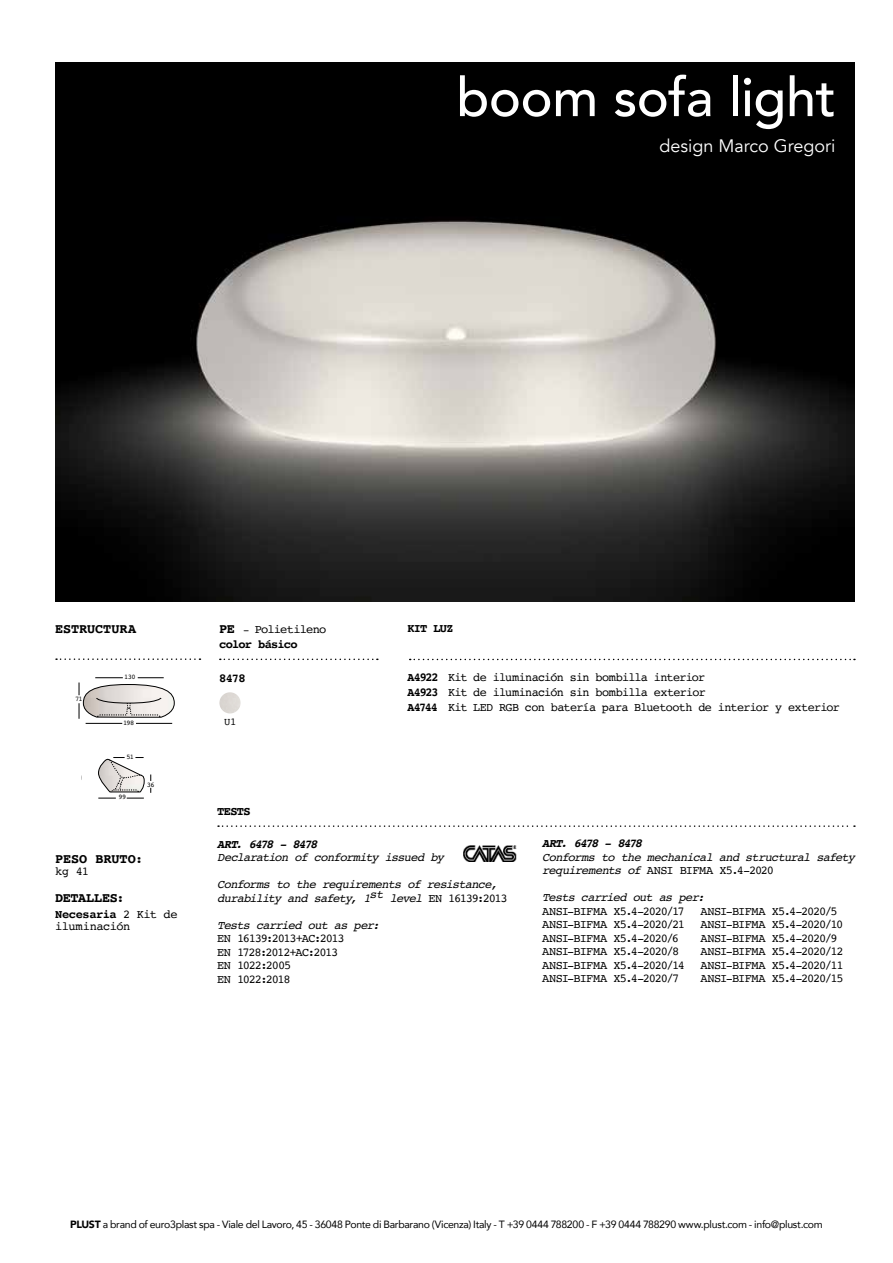
<style>
.page{position:relative;width:893px;height:1263px;background:#fff}
.page>*{position:absolute;margin:0;border:0;box-sizing:border-box;transform-origin:0 0}
.t1{font:500 54px "Avenir";letter-spacing:-.01em;color:#fff}
.t2{font:18px "Avenir";color:#fff}
.t3{font:700 13.5px "Courier";letter-spacing:-.005em;color:#000}
.t4{font:700 13.5px "Courier";letter-spacing:-.03em;color:#000}
.t5{font:12px/13.5px "Courier";letter-spacing:-.065em;color:#000}
.t6{font:italic 12px/13.5px "Courier";letter-spacing:-.065em;color:#000}
.t7{font:12px/13.5px "Courier";letter-spacing:-.1em;color:#000}
.t8{font:700 12px "Courier";letter-spacing:-.06em;color:#000}
.t9{font:12px/12px "Courier";letter-spacing:-.035em;color:#000}
.t10{font:italic 700 12px "Courier";letter-spacing:-.115em;color:#000}
.t11{font:10.5px "Avenir";letter-spacing:-.03em;color:#000}
.t12{font:10.5px "Courier";color:#000}
.t13{font:6.9px "Courier";letter-spacing:-.075em;color:#000}
.s1{font-weight:700}
.s2{font-weight:700;font-size:13.5px}
.s3{font-size:10.5px}
.s4{font-style:normal}
.s5{font-weight:900}
</style>
<div class="page">
<img style="left:55px;top:63px;width:800px;height:538px">
<svg style="left:410px;top:659px;width:445px;height:1px"></svg>
<svg style="left:56px;top:658px;width:144px;height:2px"></svg>
<svg style="left:220px;top:659px;width:158px;height:1px"></svg>
<img style="left:219px;top:692px;width:22px;height:21px;border-radius:11px">
<hr style="left:136px;top:723px;width:36px;height:1px;background:#000">
<hr style="left:86px;top:723px;width:36px;height:1px;background:#000">
<svg style="left:79px;top:677px;width:96px;height:42px"></svg>
<svg style="left:98px;top:757px;width:53px;height:42px"></svg>
<svg style="left:218px;top:825px;width:637px;height:2px"></svg>
<img style="left:463px;top:846px;width:54px;height:15px">
<h1 class="t1" style="left:456px;top:51px;width:381px">boom sofa light</h1>
<h2 class="t2" style="left:660px;top:135px;width:178px">design Marco Gregori</h2>
<p class="t3" style="left:55px;top:618px;width:83px">ESTRUCTURA</p>
<p class="t13" style="left:75px;top:694px;width:9px">71</p>
<p class="t13" style="left:124px;top:671px;width:13px">130</p>
<p class="t13" style="left:123px;top:717px;width:13px">198</p>
<p class="t13" style="left:127px;top:751px;width:9px">51</p>
<p class="t13" style="left:118px;top:792px;width:9px">99</p>
<p class="t13" style="left:147px;top:779px;width:9px">36</p>
<p class="t3" style="left:55px;top:847px;width:89px">PESO BRUTO:</p>
<p class="t5" style="left:55px;top:864px;width:35px">kg 41</p>
<p class="t4" style="left:55px;top:886px;width:71px">DETALLES:</p>
<p class="t9" style="left:55px;top:908px;width:124px"><span class="s1">Necesaria</span> 2 Kit de iluminación</p>
<p class="t5" style="left:219px;top:622px;width:109px"><span class="s2">PE</span> <span class="s3">-</span> Polietileno</p>
<p class="t8" style="left:219px;top:635px;width:80px">color básico</p>
<p class="t8" style="left:219px;top:669px;width:28px">8478</p>
<p class="t13" style="left:220px;top:677px;width:9px">51</p>
<p class="t12" style="left:224px;top:714px;width:14px">U1</p>
<p class="t8" style="left:408px;top:618px;width:48px">KIT LUZ</p>
<p class="t5" style="left:408px;top:669px;width:434px;line-height:15px"><span class="s1">A4922</span> Kit de iluminación sin bombilla interior<br><span class="s1">A4923</span> Kit de iluminación sin bombilla exterior<br><span class="s1">A4744</span> Kit LED RGB con batería para Bluetooth de interior y exterior</p>
<p class="t8" style="left:217px;top:802px;width:35px">TESTS</p>
<p class="t10" style="left:217px;top:834px;width:101px">ART. 6478 - 8478</p>
<p class="t6" style="left:217px;top:851px;width:228px">Declaration of conformity issued by</p>
<p class="t6" style="left:217px;top:878px;width:292px">Conforms to the requirements of resistance, durability and safety, 1st level <span class="s4">EN 16139:2013</span></p>
<p class="t6" style="left:217px;top:918px;width:164px">Tests carried out as per:</p>
<p class="t7" style="left:217px;top:932px;width:129px">EN 16139:2013+AC:2013<br>EN 1728:2012+AC:2013<br>EN 1022:2005<br>EN 1022:2018</p>
<p class="t10" style="left:542px;top:834px;width:101px">ART. 6478 - 8478</p>
<p class="t6" style="left:542px;top:850px;width:314px">Conforms to the mechanical and structural safety requirements of <span class="s4">ANSI BIFMA X5.4-2020</span></p>
<p class="t6" style="left:542px;top:890px;width:164px">Tests carried out as per:</p>
<p class="t5" style="left:542px;top:904px;width:144px">ANSI-BIFMA X5.4-2020/17<br>ANSI-BIFMA X5.4-2020/21<br>ANSI-BIFMA X5.4-2020/6<br>ANSI-BIFMA X5.4-2020/8<br>ANSI-BIFMA X5.4-2020/14<br>ANSI-BIFMA X5.4-2020/7</p>
<p class="t5" style="left:701px;top:904px;width:145px">ANSI-BIFMA X5.4-2020/5<br>ANSI-BIFMA X5.4-2020/10<br>ANSI-BIFMA X5.4-2020/9<br>ANSI-BIFMA X5.4-2020/12<br>ANSI-BIFMA X5.4-2020/11<br>ANSI-BIFMA X5.4-2020/15</p>
<p class="t11" style="left:70px;top:1216px;width:754px"><span class="s5">PLUST</span> a brand of euro3plast spa - Viale del Lavoro, 45 - 36048 Ponte di Barbarano (Vicenza) Italy - T +39 0444 788200 - F +39 0444 788290 www.plust.com - info@plust.com</p>
</div>
